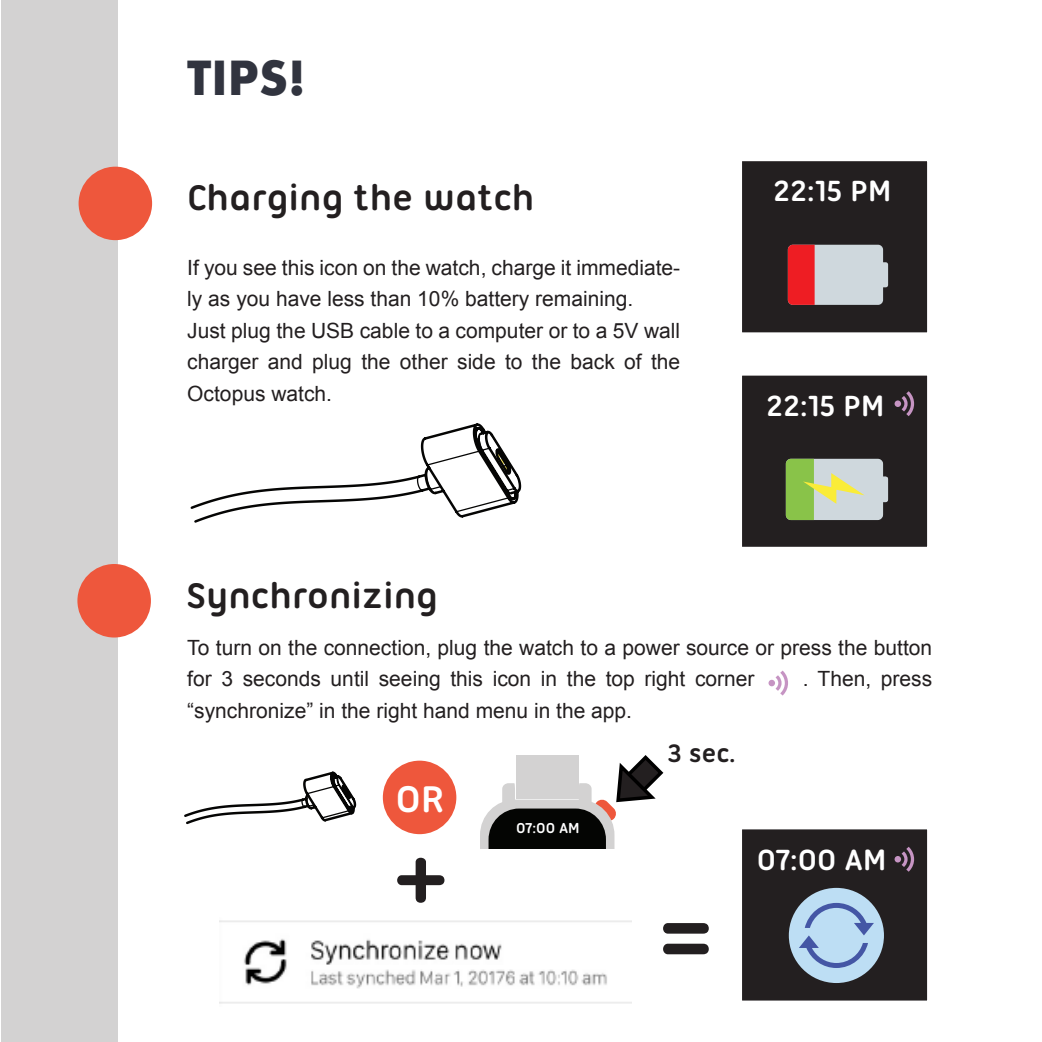
<style>
.page{position:relative;width:1042px;height:1042px;background:#fff}
.page>*{position:absolute;margin:0;border:0;box-sizing:border-box;transform-origin:0 0}
.t1{font:700 108.15px "Ubuntu Titling";color:#231f20}
.t2{font:45.85px "Canal Bold Romain";color:#31343f}
.t3{font:700 40.25px "Ubuntu Titling";color:#fff}
.t4{font:700 38.5px "Ubuntu Titling";color:#231f20}
.t5{font:700 31.5px "Ubuntu Titling";color:#fff}
.t6{font:700 27.3px "Ubuntu Titling";color:#231f20}
.t7{font:21px/31.5px "Arial";color:#231f20}
.t8{font:700 15.4px "Ubuntu Titling";color:#fff}
</style>
<div class="page">
<div style="left:383px;top:760px;width:73px;height:74px;background:#ee573c;border-radius:50%"></div>
<div style="left:1px;top:0;width:116px;height:1042px;background:#d3d2d2"></div>
<div style="left:79px;top:167px;width:73px;height:73px;background:#ee573c;border-radius:50%"></div>
<div style="left:77px;top:564px;width:74px;height:73px;background:#ee573c;border-radius:50%"></div>
<div style="left:516px;top:755px;width:62px;height:43px;background:#d3d2d2"></div>
<div style="left:480px;top:799px;width:134px;height:145px;background:#d3d2d2;border-radius:35px"></div>
<div style="left:488px;top:808px;width:118px;height:126px;background:#040503;border-radius:31px"></div>
<svg style="left:579px;top:755px;width:85px;height:66px"></svg>
<svg style="left:502px;top:783px;width:13px;height:18px"></svg>
<div style="left:456px;top:849px;width:185px;height:129px;background:#fff"></div>
<div style="left:738px;top:158px;width:192px;height:178px;background:#231f20;border:4px solid #fff"></div>
<div style="left:788px;top:245px;width:95px;height:60px;background:#cfd8dd;border-radius:5px"></div>
<div style="left:865px;top:262px;width:23px;height:25px;background:#cfd8dd;border-radius:3px"></div>
<div style="left:788px;top:245px;width:26px;height:60px;background:#ee1d23"></div>
<div style="left:738px;top:372px;width:192px;height:178px;background:#231f20;border:4px solid #fff"></div>
<svg style="left:190px;top:423px;width:332px;height:100px"></svg>
<svg style="left:184px;top:771px;width:173px;height:54px"></svg>
<div style="left:786px;top:459px;width:97px;height:61px;background:#cfd8dd;border-radius:5px"></div>
<div style="left:865px;top:477px;width:23px;height:25px;background:#cfd8dd;border-radius:3px"></div>
<svg style="left:786px;top:459px;width:78px;height:61px"></svg>
<div style="left:738px;top:826px;width:192px;height:178px;background:#231f20;border:4px solid #fff"></div>
<div style="left:789px;top:888px;width:95px;height:95px;background:#bddef4;border-radius:50%"></div>
<svg style="left:799px;top:903px;width:75px;height:65px"></svg>
<div style="left:894px;top:856px;width:7px;height:6px;background:#c694c3;border-radius:50%"></div>
<svg style="left:901px;top:847px;width:13px;height:25px"></svg>
<div style="left:768px;top:680px;width:7px;height:6px;background:#c694c3;border-radius:50%"></div>
<svg style="left:775px;top:670px;width:13px;height:25px"></svg>
<div style="left:894px;top:400px;width:7px;height:7px;background:#c694c3;border-radius:50%"></div>
<svg style="left:901px;top:391px;width:13px;height:25px"></svg>
<img style="left:219px;top:920px;width:413px;height:84px">
<h2 class="t2" style="left:187px;top:47px;width:120px">TIPS!</h2>
<h3 class="t4" style="left:187px;top:175px;width:349px">Charging the watch</h3>
<p class="t7" style="left:187px;top:251px;width:494px">If you see this icon on the watch, charge it immediate&shy;ly as you have less than 10% battery remaining.<br>Just plug the USB cable to a computer or to a 5V wall charger and plug the other side to the back of the Octopus watch.</p>
<h3 class="t4" style="left:186px;top:573px;width:253px">Synchronizing</h3>
<h3 class="t5" style="left:773px;top:173px;width:120px">22:15 PM</h3>
<h3 class="t5" style="left:766px;top:387px;width:120px">22:15 PM</h3>
<p class="t7" style="left:187px;top:632px;width:746px">To turn on the connection, plug the watch to a power source or press the button for 3 seconds until seeing this icon in the top right corner</p>
<p class="t7" style="left:803px;top:663px;width:131px">. Then, press</p>
<p class="t7" style="left:187px;top:695px;width:446px">“synchronize” in the right hand menu in the app.</p>
<h3 class="t3" style="left:395px;top:775px;width:50px">OR</h3>
<h1 class="t1" style="left:394px;top:813px;width:56px">+</h1>
<p class="t8" style="left:516px;top:819px;width:65px">07:00 AM</p>
<p class="t6" style="left:667px;top:737px;width:70px">3 sec.</p>
<h1 class="t1" style="left:654px;top:871px;width:64px">=</h1>
<h3 class="t5" style="left:757px;top:841px;width:131px">07:00 AM</h3>
</div>
